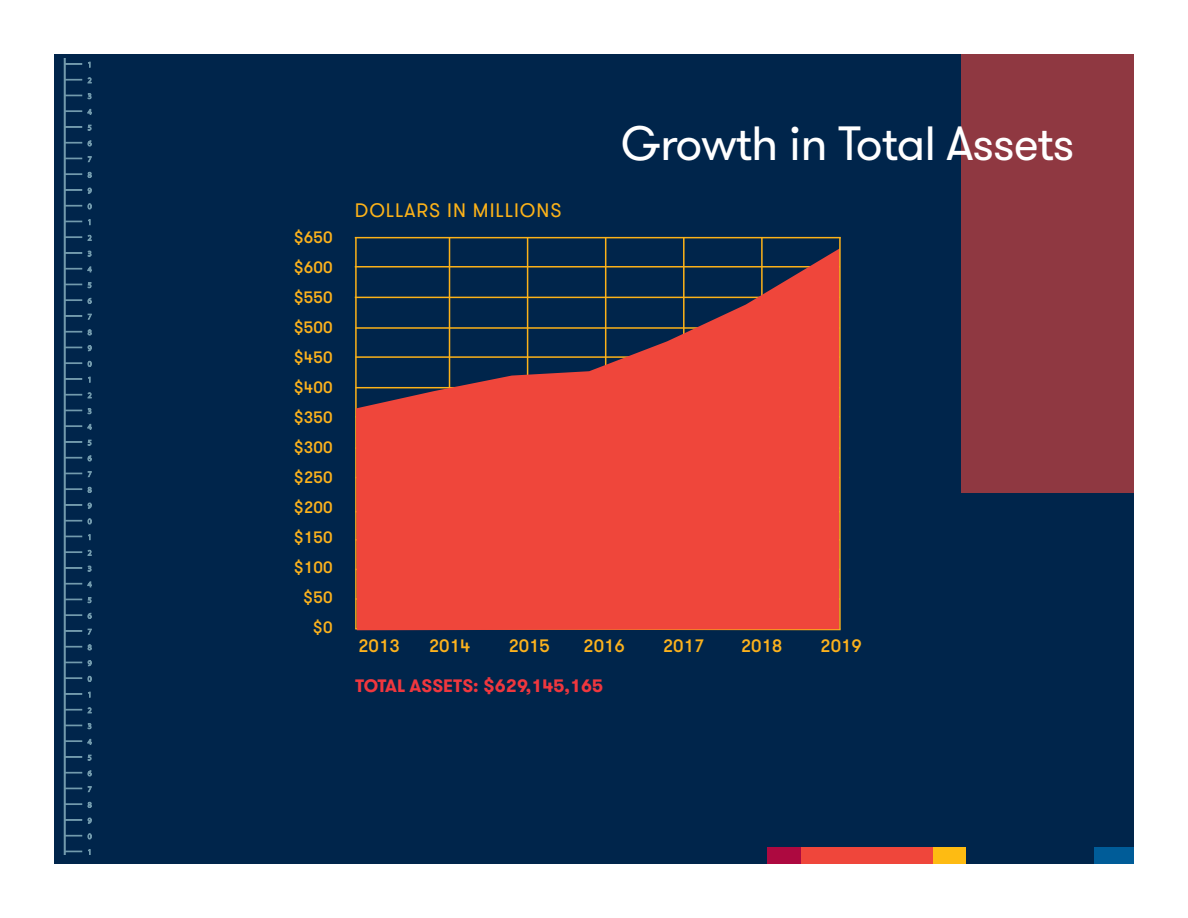
<style>
.page{position:relative;width:1188px;height:918px;background:#fff}
.page>*{position:absolute;margin:0;border:0;box-sizing:border-box;transform-origin:0 0}
.t1{font:48px "GT Walsheim";letter-spacing:-.02em;color:#fff}
.t2{font:19.5px "GT Walsheim";letter-spacing:.05em;color:#fcb219}
.t3{font:500 18px "GT Walsheim";color:#fcb21d}
.t4{font:700 18px "GT Walsheim";color:#ef373e}
.t5{font:500 16.5px/30px "GT Walsheim";color:#fcb21d;text-align:right}
</style>
<div class="page">
<div style="left:54px;top:54px;width:1080px;height:810px;background:#00254b"></div>
<div style="left:768px;top:848px;width:33px;height:16px;background:#ad0940"></div>
<div style="left:801px;top:848px;width:132px;height:16px;background:#ef463b"></div>
<div style="left:933px;top:848px;width:35px;height:16px;background:#febb12"></div>
<div style="left:967px;top:848px;width:128px;height:16px;background:#00254b"></div>
<div style="left:1095px;top:848px;width:39px;height:16px;background:#005c98"></div>
<hr style="left:449px;top:238px;width:1px;height:391px;background:#fcb219">
<hr style="left:527px;top:238px;width:1px;height:391px;background:#fcb219">
<hr style="left:605px;top:238px;width:1px;height:391px;background:#fcb219">
<hr style="left:683px;top:238px;width:2px;height:391px;background:#fcb219">
<hr style="left:761px;top:238px;width:2px;height:391px;background:#fcb219">
<hr style="left:355px;top:237px;width:486px;height:1px;background:#fcb219">
<hr style="left:355px;top:238px;width:2px;height:391px;background:#fcb219">
<svg style="left:64px;top:58px;width:28px;height:797px"></svg>
<div style="left:961px;top:54px;width:173px;height:438px;background:#8f3841"></div>
<svg style="left:355px;top:627px;width:486px;height:4px"></svg>
<svg style="left:356px;top:248px;width:484px;height:382px;fill:#ef463b"></svg>
<hr style="left:839px;top:238px;width:2px;height:391px;background:#fcb219">
<p class="t5" style="left:293px;top:222px;width:41px">$650 $600 $550 $500 $450 $400 $350 $300 $250 $200 $150 $100 $50 $0</p>
<p class="t2" style="left:355px;top:198px;width:208px">DOLLARS IN MILLIONS</p>
<h1 class="t1" style="left:621px;top:113px;width:455px">Growth in Total Assets</h1>
<p class="t3" style="left:358px;top:634px;width:43px">2013</p>
<p class="t3" style="left:429px;top:634px;width:43px">2014</p>
<p class="t3" style="left:508px;top:634px;width:43px">2015</p>
<p class="t3" style="left:583px;top:634px;width:43px">2016</p>
<p class="t3" style="left:663px;top:634px;width:43px">2017</p>
<p class="t3" style="left:741px;top:634px;width:43px">2018</p>
<p class="t3" style="left:820px;top:634px;width:43px">2019</p>
<p class="t4" style="left:355px;top:674px;width:249px">TOTAL ASSETS: $629,145,165</p>
</div>
